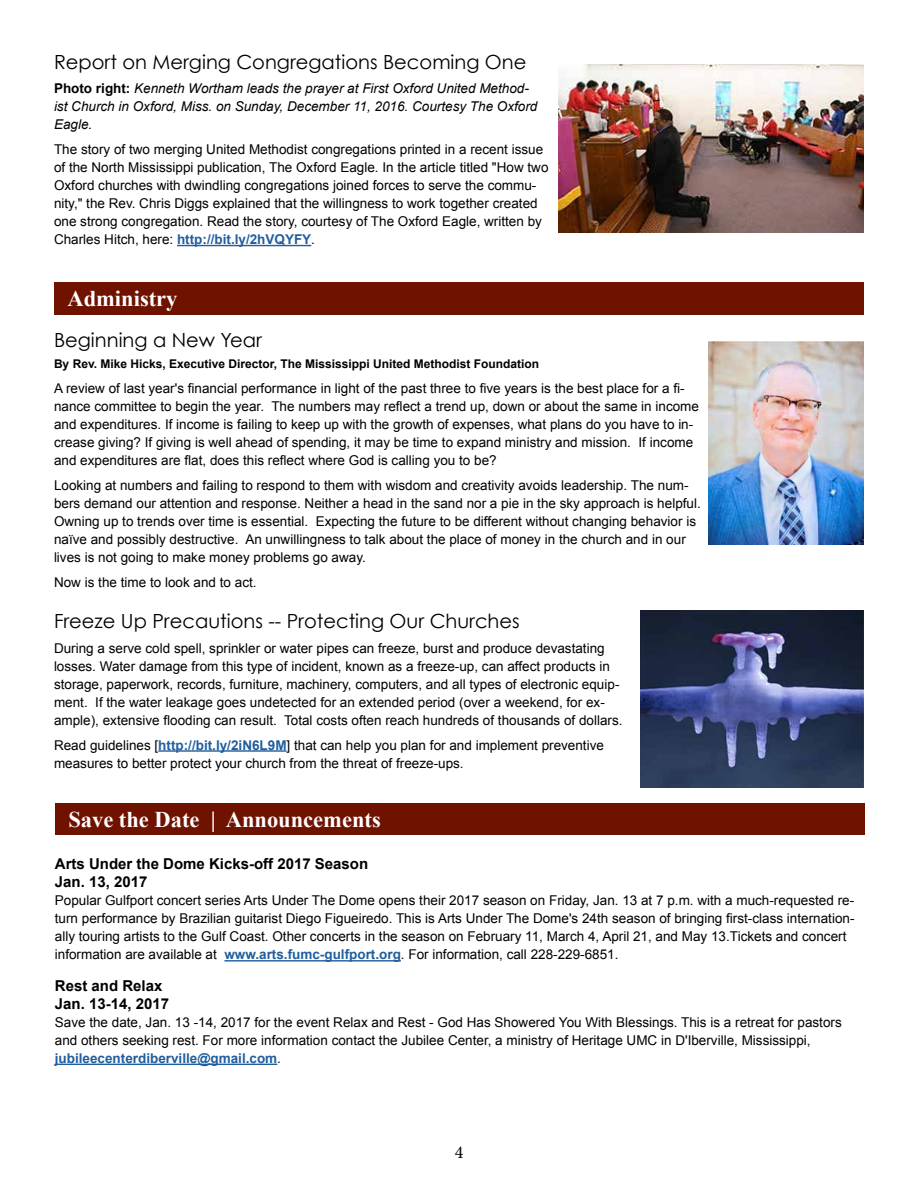
<style>
.page{position:relative;width:918px;height:1188px;background:#fff}
.page>*{position:absolute;margin:0;border:0;box-sizing:border-box;transform-origin:0 0}
.t1{font:700 22.5px "Times New Roman";color:#fff}
.t2{font:19.5px "Century Gothic";color:#000}
.t3{font:18px "Minion Pro";color:#000}
.t4{font:700 15px/18px "Arial";color:#000}
.t5{font:13.5px/18px "Arial";color:#000}
.t6{font:italic 13.5px/18px "Arial";color:#000}
.t7{font:700 12px "Arial";color:#000}
.s1{font-weight:700;font-style:normal}
.s2{font-weight:700;color:#215e9e}
</style>
<div class="page">
<hr style="left:177px;top:245px;width:134px;height:1px;background:#215e9e">
<img style="left:558px;top:64px;width:306px;height:169px">
<div style="left:54px;top:282px;width:810px;height:32px;background:#6f1200"></div>
<hr style="left:158px;top:750px;width:129px;height:2px;background:#215e9e">
<img style="left:708px;top:342px;width:156px;height:203px">
<img style="left:640px;top:610px;width:224px;height:177px">
<hr style="left:224px;top:960px;width:177px;height:2px;background:#215e9e">
<hr style="left:55px;top:1064px;width:222px;height:1px;background:#215e9e">
<div style="left:55px;top:804px;width:810px;height:31px;background:#6f1200"></div>
<h2 class="t2" style="left:54px;top:50px;width:474px">Report on Merging Congregations Becoming One</h2>
<p class="t6" style="left:54px;top:80px;width:485px"><span class="s1">Photo right:</span> Kenneth Wortham leads the prayer at First Oxford United Method&shy;ist Church in Oxford, Miss. on Sunday, December 11, 2016. Courtesy The Oxford<br>Eagle.</p>
<p class="t5" style="left:54px;top:141px;width:496px">The story of two merging United Methodist congregations printed in a recent issue of the North Mississippi publication, The Oxford Eagle. In the article titled "How two Oxford churches with dwindling congregations joined forces to serve the commu&shy;nity," the Rev. Chris Diggs explained that the willingness to work together created one strong congregation. Read the story, courtesy of The Oxford Eagle, written by Charles Hitch, here: <span class="s2">http://bit.ly/2hVQYFY</span>.</p>
<h1 class="t1" style="left:68px;top:283px;width:112px">Administry</h1>
<h2 class="t2" style="left:54px;top:328px;width:210px">Beginning a New Year</h2>
<p class="t7" style="left:54px;top:356px;width:487px">By Rev. Mike Hicks, Executive Director, The Mississippi United Methodist Foundation</p>
<p class="t5" style="left:54px;top:380px;width:647px">A review of last year's financial performance in light of the past three to five years is the best place for a fi&shy;nance committee to begin the year. The numbers may reflect a trend up, down or about the same in income and expenditures. If income is failing to keep up with the growth of expenses, what plans do you have to in&shy;crease giving? If giving is well ahead of spending, it may be time to expand ministry and mission. If income and expenditures are flat, does this reflect where God is calling you to be?</p>
<p class="t5" style="left:54px;top:476px;width:648px">Looking at numbers and failing to respond to them with wisdom and creativity avoids leadership. The num&shy;bers demand our attention and response. Neither a head in the sand nor a pie in the sky approach is helpful.<br>Owning up to trends over time is essential. Expecting the future to be different without changing behavior is naïve and possibly destructive. An unwillingness to talk about the place of money in the church and in our lives is not going to make money problems go away.</p>
<p class="t5" style="left:54px;top:573px;width:204px">Now is the time to look and to act.</p>
<h2 class="t2" style="left:54px;top:609px;width:467px">Freeze Up Precautions -- Protecting Our Churches</h2>
<p class="t5" style="left:54px;top:639px;width:570px">During a serve cold spell, sprinkler or water pipes can freeze, burst and produce devastating losses. Water damage from this type of incident, known as a freeze-up, can affect products in storage, paperwork, records, furniture, machinery, computers, and all types of electronic equip&shy;ment. If the water leakage goes undetected for an extended period (over a weekend, for ex&shy;ample), extensive flooding can result. Total costs often reach hundreds of thousands of dollars.</p>
<p class="t5" style="left:54px;top:736px;width:551px">Read guidelines [<span class="s2">http://bit.ly/2iN6L9M</span>] that can help you plan for and implement preventive measures to better protect your church from the threat of freeze-ups.</p>
<h1 class="t1" style="left:68px;top:804px;width:314px">Save the Date | Announcements</h1>
<p class="t4" style="left:55px;top:856px;width:315px">Arts Under the Dome Kicks-off 2017 Season<br>Jan. 13, 2017</p>
<p class="t5" style="left:55px;top:892px;width:801px">Popular Gulfport concert series Arts Under The Dome opens their 2017 season on Friday, Jan. 13 at 7 p.m. with a much-requested re&shy;turn performance by Brazilian guitarist Diego Figueiredo. This is Arts Under The Dome's 24th season of bringing first-class internation&shy;ally touring artists to the Gulf Coast. Other concerts in the season on February 11, March 4, April 21, and May 13.Tickets and concert information are available at <span class="s2">www.arts.fumc-gulfport.org</span>. For information, call 228-229-6851.</p>
<p class="t4" style="left:55px;top:977px;width:116px">Rest and Relax<br>Jan. 13-14, 2017</p>
<p class="t5" style="left:55px;top:1013px;width:788px">Save the date, Jan. 13 -14, 2017 for the event Relax and Rest - God Has Showered You With Blessings. This is a retreat for pastors and others seeking rest. For more information contact the Jubilee Center, a ministry of Heritage UMC in D'Iberville, Mississippi, <span class="s2">jubileecenterdiberville@gmail.com</span>.</p>
<h3 class="t3" style="left:455px;top:1140px;width:10px">4</h3>
</div>
